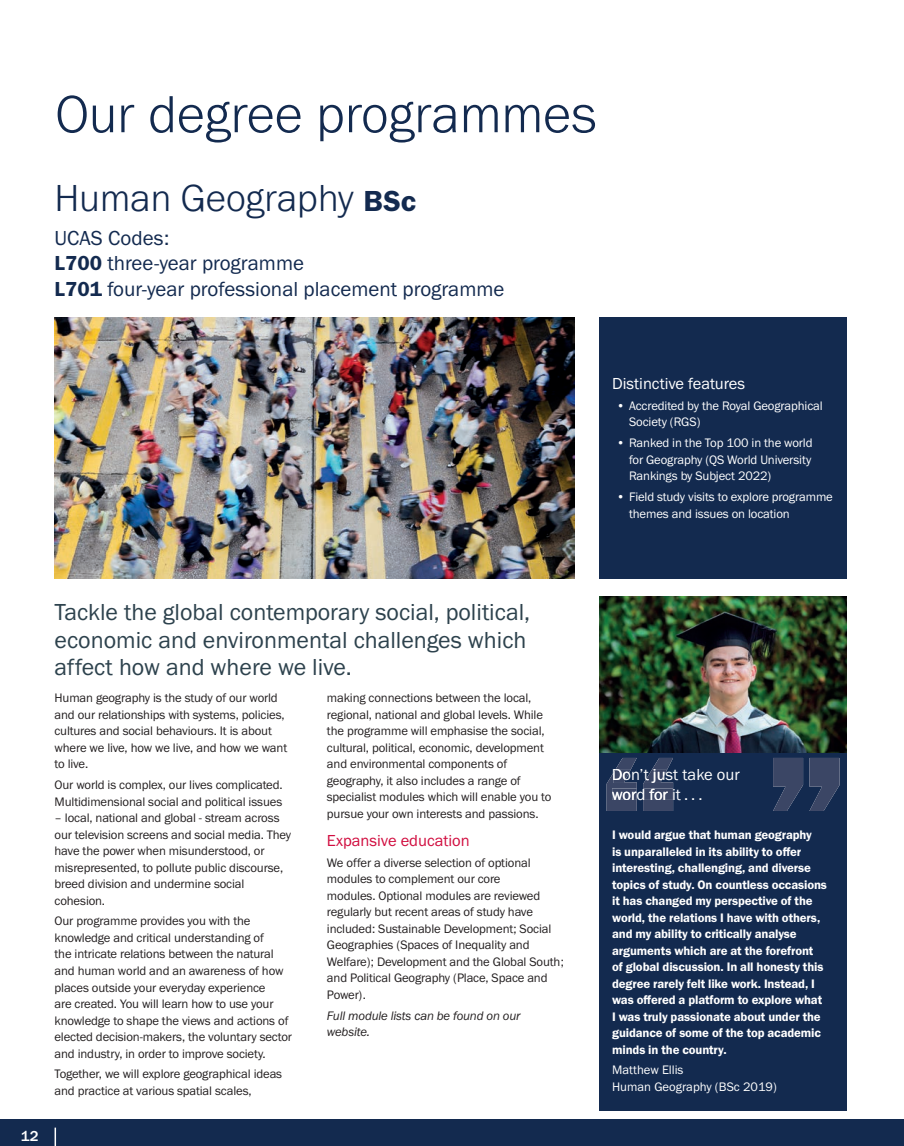
<style>
.page{position:relative;width:904px;height:1146px;background:#fff}
.page>*{position:absolute;margin:0;border:0;box-sizing:border-box;transform-origin:0 0}
.t1{font:300 54px "Franklin Gothic URW";color:#132a4f}
.t2{font:300 39px "Franklin Gothic URW";color:#132a4f}
.t3{font:24px/27px "Franklin Gothic URW Boo";color:#2d424d}
.t4{font:21px/25.2px "Franklin Gothic URW Boo";color:#132a4f}
.t5{font:16.5px/19.5px "Franklin Gothic URW Boo";color:#fff}
.t6{font:16.5px "Franklin Gothic URW Boo";color:#d10e40}
.t7{font:500 15px "Franklin Gothic URW";color:#fff}
.t8{font:12.75px/16.5px "Franklin Gothic URW Boo";letter-spacing:-.01em;color:#231f20}
.t9{font:12.75px/16.5px "Franklin Gothic URW Dem";letter-spacing:-.01em;color:#fff}
.t10{font:12.75px/16.5px "Franklin Gothic URW Boo";letter-spacing:-.01em;color:#fff}
.t11{font:12.75px/16.5px "Franklin Gothic URW Boo Ita";letter-spacing:-.01em;color:#231f20}
.s1{font-family:"Franklin Gothic URW Dem";font-weight:400;font-size:30px}
.s2{font-family:"Franklin Gothic URW Dem"}
</style>
<div class="page">
<div style="left:0;top:1118px;width:904px;height:27px;background:#132a4f"></div>
<svg style="left:55px;top:1127px;width:1px;height:18px"></svg>
<img style="left:55px;top:317px;width:519px;height:261px">
<div style="left:599px;top:317px;width:248px;height:261px;background:#132a4f"></div>
<div style="left:599px;top:752px;width:247px;height:358px;background:#132a4f"></div>
<svg style="left:606px;top:757px;width:67px;height:53px"></svg>
<svg style="left:773px;top:757px;width:66px;height:53px"></svg>
<img style="left:600px;top:596px;width:246px;height:156px">
<h1 class="t1" style="left:55px;top:81px;width:543px">Our degree programmes</h1>
<h2 class="t2" style="left:55px;top:174px;width:363px">Human Geography <span class="s1">BSc</span></h2>
<h3 class="t4" style="left:55px;top:225px;width:451px">UCAS Codes:<br><span class="s2">L700</span> three-year programme<br><span class="s2">L701</span> four-year professional placement programme</h3>
<p class="t5" style="left:612px;top:373px;width:135px">Distinctive features</p>
<p class="t10" style="left:629px;top:397px;width:195px;text-indent:-13px">• Accredited by the Royal Geographical<br>Society (RGS)</p>
<p class="t10" style="left:629px;top:434px;width:185px;text-align:justify;text-indent:-13px">• Ranked in the Top 100 in the world for Geography (QS World University Rankings by Subject 2022)</p>
<p class="t10" style="left:629px;top:488px;width:205px;text-indent:-13px">• Field study visits to explore programme themes and issues on location</p>
<p class="t7" style="left:21px;top:1126px;width:19px">12</p>
<h3 class="t3" style="left:55px;top:598px;width:477px">Tackle the global contemporary social, political, economic and environmental challenges which affect how and where we live.</h3>
<p class="t8" style="left:55px;top:689px;width:234px">Human geography is the study of our world and our relationships with systems, policies, cultures and social behaviours. It is about where we live, how we live, and how we want to live.</p>
<p class="t8" style="left:55px;top:776px;width:230px">Our world is complex, our lives complicated.<br>Multidimensional social and political issues</p>
<p class="t8" style="left:55px;top:809px;width:238px">– local, national and global - stream across our television screens and social media. They have the power when misunderstood, or misrepresented, to pollute public discourse, breed division and undermine social cohesion.</p>
<p class="t8" style="left:55px;top:912px;width:239px">Our programme provides you with the knowledge and critical understanding of<br>the intricate relations between the natural and human world and an awareness of how places outside your everyday experience<br>are created. You will learn how to use your knowledge to shape the views and actions of elected decision-makers, the voluntary sector and industry, in order to improve society.</p>
<p class="t8" style="left:55px;top:1065px;width:229px">Together, we will explore geographical ideas and practice at various spatial scales,</p>
<p class="t8" style="left:327px;top:689px;width:226px">making connections between the local, regional, national and global levels. While the programme will emphasise the social, cultural, political, economic, development and environmental components of geography, it also includes a range of specialist modules which will enable you to pursue your own interests and passions.</p>
<p class="t6" style="left:327px;top:830px;width:144px">Expansive education</p>
<p class="t8" style="left:327px;top:853px;width:238px">We offer a diverse selection of optional modules to complement our core<br>modules. Optional modules are reviewed regularly but recent areas of study have included: Sustainable Development; Social Geographies (Spaces of Inequality and Welfare); Development and the Global South; and Political Geography (Place, Space and Power).</p>
<p class="t11" style="left:327px;top:1006px;width:195px">Full module lists can be found on our website.</p>
<p class="t5" style="left:612px;top:764px;width:129px">Don’t just take our word for it . . .</p>
<p class="t9" style="left:612px;top:826px;width:216px">I would argue that human geography<br>is unparalleled in its ability to offer interesting, challenging, and diverse topics of study. On countless occasions it has changed my perspective of the world, the relations I have with others, and my ability to critically analyse arguments which are at the forefront of global discussion. In all honesty this degree rarely felt like work. Instead, I was offered a platform to explore what I was truly passionate about under the guidance of some of the top academic minds in the country.</p>
<p class="t10" style="left:612px;top:1061px;width:166px">Matthew Ellis<br>Human Geography (BSc 2019)</p>
</div>
